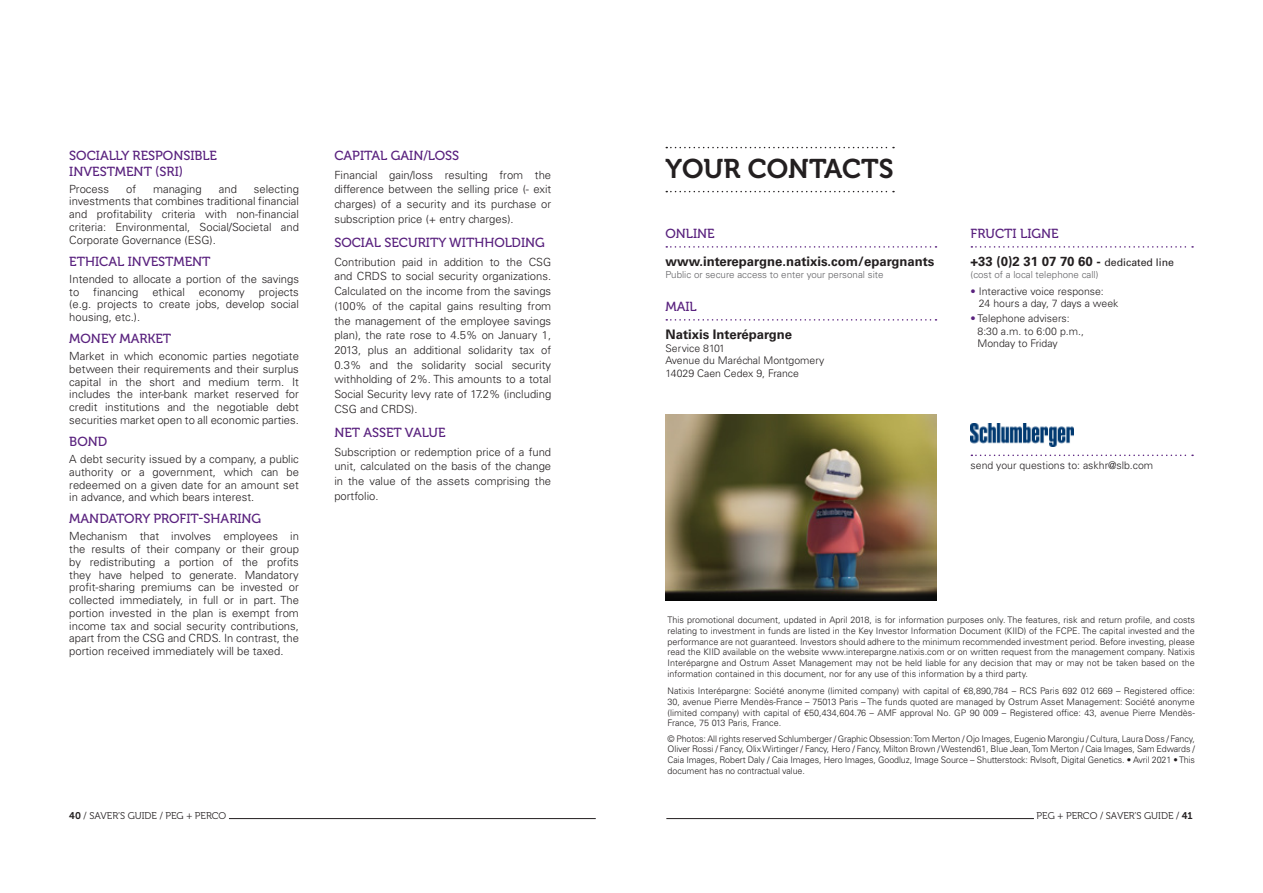
<style>
.page{position:relative;width:1263px;height:893px;background:#fff}
.page>*{position:absolute;margin:0;border:0;box-sizing:border-box;transform-origin:0 0}
.T2{font:27px "Museo 700";color:#231f20}
.Titre_lexique_test{font:13.2px "Museo 500";color:#59217e}
.t1{font:700 13.2px "Univers LT Std";color:#231f20}
.lexique{font:13.2px/15.8px "Museo 500";color:#59217e}
.T4_-_chapitre_1{font:13.2px "Museo 500";color:#59217e}
.lexique-2{font:300 11.25px/12.8px "Univers LT Std";color:#231f20;text-align:justify}
.t2{font:300 10.5px/12.6px "Univers LT Std";color:#231f20}
.t3{font:300 9.75px "Univers LT Std";color:#636366}
.t4{font:9.75px "Museo 300";color:#231f20}
.Titre_lexique_test-2{font:300 9px/10.8px "Univers LT Std";color:#231f20;text-align:justify}
.s1{font-weight:400;font-size:10.5px}
.s2{color:#59217e}
.s3{font-family:"Museo 700"}
</style>
<div class="page">
<img style="left:665px;top:414px;width:271px;height:187px">
<hr style="left:666px;top:818px;width:368px;height:1px;background:#231f20">
<hr style="left:229px;top:818px;width:367px;height:1px;background:#231f20">
<svg style="left:666px;top:147px;width:228px;height:1px"></svg>
<svg style="left:666px;top:191px;width:228px;height:1px"></svg>
<svg style="left:666px;top:246px;width:270px;height:2px"></svg>
<svg style="left:666px;top:319px;width:270px;height:2px"></svg>
<svg style="left:971px;top:246px;width:222px;height:2px"></svg>
<svg style="left:971px;top:455px;width:222px;height:1px"></svg>
<img style="left:970px;top:423px;width:104px;height:23px">
<p class="lexique" style="left:69px;top:148px;width:149px">SOCIALLY RESPONSIBLE<br>INVESTMENT (SRI)</p>
<p class="lexique-2" style="left:69px;top:182px;width:41px">Process</p>
<p class="lexique-2" style="left:126px;top:182px;width:12px">of</p>
<p class="lexique-2" style="left:153px;top:182px;width:50px">managing</p>
<p class="lexique-2" style="left:219px;top:182px;width:20px">and</p>
<p class="lexique-2" style="left:69px;top:182px;width:231px;text-indent:185px">selecting investments that combines traditional financial and profitability criteria with non-financial criteria: Environmental, Social/Societal and Corporate Governance (ESG).</p>
<p class="Titre_lexique_test" style="left:69px;top:254px;width:143px">ETHICAL INVESTMENT</p>
<p class="lexique-2" style="left:69px;top:272px;width:231px">Intended to allocate a portion of the savings to financing ethical economy projects (e.g. projects to create jobs, develop social housing, etc.).</p>
<p class="Titre_lexique_test" style="left:69px;top:331px;width:103px">MONEY MARKET</p>
<p class="lexique-2" style="left:69px;top:350px;width:231px">Market in which economic parties negotiate between their requirements and their surplus capital in the short and medium term. It includes the inter-bank market reserved for credit institutions and the negotiable debt securities market open to all economic parties.</p>
<p class="Titre_lexique_test" style="left:69px;top:434px;width:39px">BOND</p>
<p class="lexique-2" style="left:69px;top:453px;width:231px">A debt security issued by a company, a public authority or a government, which can be redeemed on a given date for an amount set in advance, and which bears interest.</p>
<p class="Titre_lexique_test" style="left:69px;top:512px;width:193px">MANDATORY PROFIT-SHARING</p>
<p class="lexique-2" style="left:69px;top:530px;width:231px">Mechanism that involves employees in the results of their company or their group by redistributing a portion of the profits they have helped to generate. Mandatory profit-sharing premiums can be invested or collected immediately, in full or in part. The portion invested in the plan is exempt from income tax and social security contributions, apart from the CSG and CRDS. In contrast, the portion received immediately will be taxed.</p>
<p class="lexique" style="left:334px;top:148px;width:126px">CAPITAL GAIN/LOSS</p>
<p class="lexique-2" style="left:334px;top:167px;width:218px;line-height:14.7px">Financial gain/loss resulting from the difference between the selling price (- exit charges) of a security and its purchase or subscription price (+ entry charges).</p>
<p class="Titre_lexique_test" style="left:334px;top:235px;width:212px">SOCIAL SECURITY WITHHOLDING</p>
<p class="lexique-2" style="left:334px;top:254px;width:218px;line-height:14.7px">Contribution paid in addition to the CSG and CRDS to social security organizations.<br>Calculated on the income from the savings (100% of the capital gains resulting from the management of the employee savings plan), the rate rose to 4.5% on January 1, 2013, plus an additional solidarity tax of 0.3% and the solidarity social security withholding of 2%. This amounts to a total Social Security levy rate of 17.2% (including CSG and CRDS).</p>
<p class="Titre_lexique_test" style="left:334px;top:425px;width:113px">NET ASSET VALUE</p>
<p class="lexique-2" style="left:334px;top:444px;width:218px;line-height:14.7px">Subscription or redemption price of a fund unit, calculated on the basis of the change in the value of the assets comprising the portfolio.</p>
<p class="T2" style="left:665px;top:154px;width:230px">YOUR CONTACTS</p>
<p class="T4_-_chapitre_1" style="left:665px;top:226px;width:51px">ONLINE</p>
<p class="t1" style="left:665px;top:254px;width:270px">www.interepargne.natixis.com/epargnants</p>
<p class="t3" style="left:665px;top:268px;width:219px">Public or secure access to enter your personal site</p>
<p class="T4_-_chapitre_1" style="left:665px;top:299px;width:33px">MAIL</p>
<p class="t1" style="left:665px;top:327px;width:128px">Natixis Interépargne</p>
<p class="t2" style="left:665px;top:342px;width:61px">Service 8101</p>
<p class="t2" style="left:665px;top:354px;width:160px">Avenue du Maréchal Montgomery</p>
<p class="t2" style="left:665px;top:367px;width:135px">14029 Caen Cedex 9, France</p>
<p class="T4_-_chapitre_1" style="left:971px;top:226px;width:90px">FRUCTI LIGNE</p>
<p class="t1" style="left:971px;top:254px;width:205px">+33 (0)2 31 07 70 60 - <span class="s1">dedicated line</span></p>
<p class="t3" style="left:971px;top:268px;width:129px">(cost of a local telephone call)</p>
<p class="t2" style="left:979px;top:285px;width:141px;text-indent:-8px"><span class="s2">•</span> Interactive voice response:<br>24 hours a day, 7 days a week</p>
<p class="t2" style="left:977px;top:312px;width:108px;text-indent:-7px"><span class="s2">•</span> Telephone advisers:<br>8:30 a.m. to 6:00 p.m.,<br>Monday to Friday</p>
<p class="t2" style="left:971px;top:459px;width:184px">send your questions to: askhr@slb.com</p>
<p class="Titre_lexique_test-2" style="left:668px;top:614px;width:529px">This promotional document, updated in April 2018, is for information purposes only. The features, risk and return profile, and costs relating to investment in funds are listed in the Key Investor Information Document (KIID) of the FCPE. The capital invested and the performance are not guaranteed. Investors should adhere to the minimum recommended investment period. Before investing, please read the KIID available on the website www.interepargne.natixis.com or on written request from the management company. Natixis Interépargne and Ostrum Asset Management may not be held liable for any decision that may or may not be taken based on the information contained in this document, nor for any use of this information by a third party.</p>
<p class="Titre_lexique_test-2" style="left:668px;top:685px;width:529px">Natixis Interépargne: Société anonyme (limited company) with capital of €8,890,784 – RCS Paris 692 012 669 – Registered office:<br>30, avenue Pierre Mendès-France – 75013 Paris – The funds quoted are managed by Ostrum Asset Management: Société anonyme (limited company) with capital of €50,434,604.76 – AMF approval No. GP 90 009 – Registered office: 43, avenue Pierre Mendès-France, 75 013 Paris, France.</p>
<p class="Titre_lexique_test-2" style="left:668px;top:733px;width:529px">© Photos: All rights reserved Schlumberger / Graphic Obsession: Tom Merton / Ojo Images, Eugenio Marongiu / Cultura, Laura Doss / Fancy, Oliver Rossi / Fancy, Olix Wirtinger / Fancy, Hero / Fancy, Milton Brown / Westend61, Blue Jean, Tom Merton / Caia Images, Sam Edwards / Caia Images, Robert Daly / Caia Images, Hero Images, Goodluz, Image Source – Shutterstock: Rvlsoft, Digital Genetics. • Avril 2021 • This document has no contractual value.</p>
<p class="t4" style="left:69px;top:810px;width:158px"><span class="s3">40</span> / SAVER’S GUIDE / PEG + PERCO</p>
<p class="t4" style="left:1036px;top:810px;width:158px">PEG + PERCO / SAVER’S GUIDE / <span class="s3">41</span></p>
</div>
